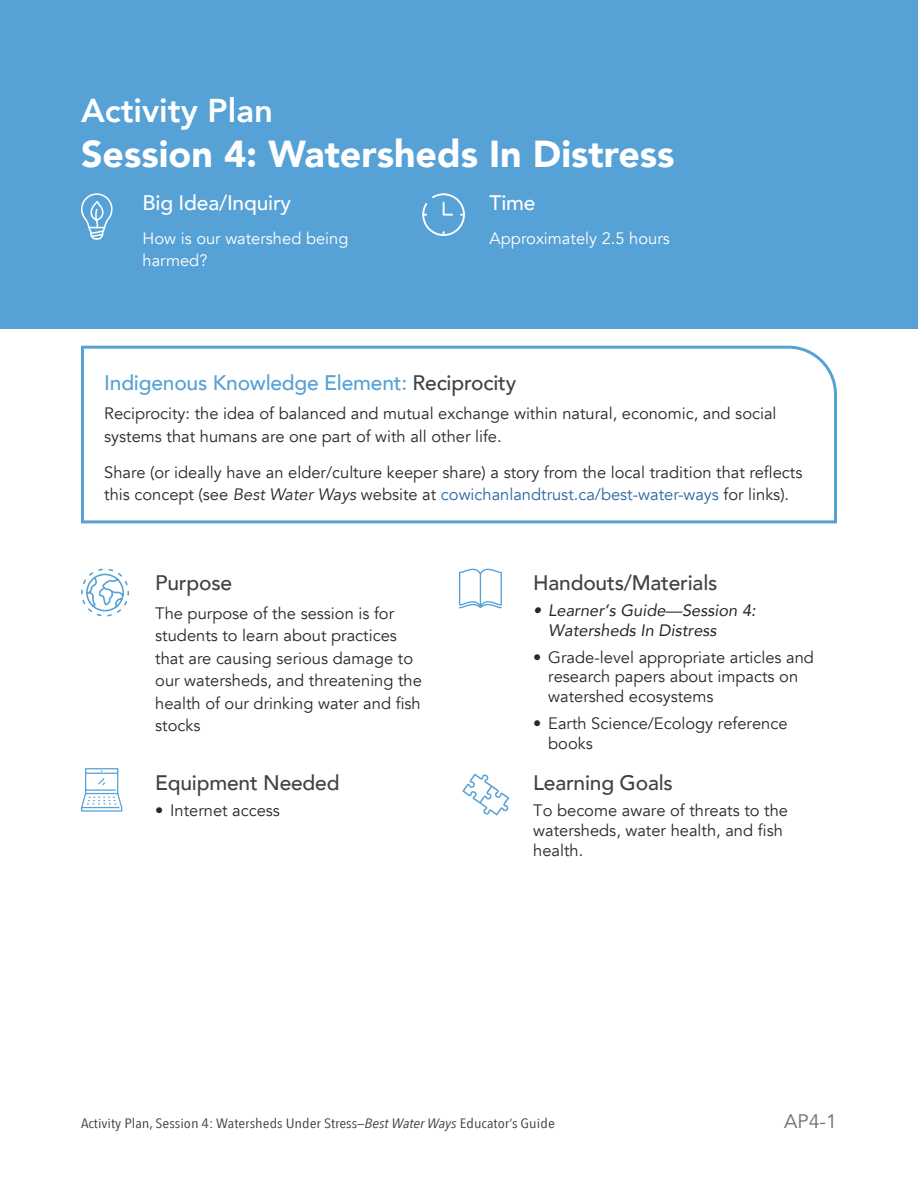
<style>
.page{position:relative;width:918px;height:1188px;background:#fff}
.page>*{position:absolute;margin:0;border:0;box-sizing:border-box;transform-origin:0 0}
.Guide_title_AP{font:900 37.5px "Avenir";color:#fff}
.Guide_title_AP-2{font:800 33px "Avenir";color:#fff}
.t1{font:500 21px "Avenir";letter-spacing:-.01em;color:#414042}
.h3_blue{font:500 21px "Avenir";letter-spacing:-.01em;color:#56a1d5}
.AP_H3{font:500 21px "Avenir";letter-spacing:-.01em;color:#fff}
.t2{font:19.5px "Avenir";color:#6d6e71}
.body_space_after{font:16.5px/19.8px "Avenir";color:#292829}
.Table_body{font:16.5px/22.5px "Avenir";color:#292829}
.body_space_after-2{font:16.5px/22.5px "Avenir";color:#fff}
.t3{font:italic 16.5px/19.8px "Avenir";color:#292829}
.t4{font:13.5px "Avenir Next Condensed";color:#414042;scale:1.2 1}
.s1{color:#414042}
.s2{font-style:italic}
.s3{color:#2c66a3}
</style>
<div class="page">
<svg style="left:81px;top:569px;width:49px;height:48px"></svg>
<svg style="left:459px;top:569px;width:43px;height:39px"></svg>
<svg style="left:81px;top:769px;width:42px;height:43px"></svg>
<svg style="left:462px;top:773px;width:47px;height:43px"></svg>
<div style="left:0;top:0;width:918px;height:328px;background:#56a1d5"></div>
<svg style="left:81px;top:193px;width:32px;height:47px"></svg>
<svg style="left:422px;top:193px;width:43px;height:43px"></svg>
<svg style="left:81px;top:345px;width:756px;height:179px"></svg>
<p class="Guide_title_AP-2" style="left:81px;top:85px;width:194px">Activity Plan</p>
<p class="Guide_title_AP" style="left:81px;top:122px;width:595px">Session 4: Watersheds In Distress</p>
<p class="AP_H3" style="left:143px;top:184px;width:150px">Big Idea/Inquiry</p>
<p class="body_space_after-2" style="left:143px;top:227px;width:207px">How is our watershed being harmed?</p>
<p class="AP_H3" style="left:490px;top:184px;width:48px">Time</p>
<p class="body_space_after-2" style="left:490px;top:227px;width:182px">Approximately 2.5 hours</p>
<p class="h3_blue" style="left:104px;top:364px;width:414px">Indigenous Knowledge Element: <span class="s1">Reciprocity</span></p>
<p class="body_space_after" style="left:104px;top:403px;width:674px;line-height:22.5px">Reciprocity: the idea of balanced and mutual exchange within natural, economic, and social systems that humans are one part of with all other life.</p>
<p class="body_space_after" style="left:104px;top:461px;width:700px;line-height:22.5px">Share (or ideally have an elder/culture keeper share) a story from the local tradition that reflects this concept (see <span class="s2">Best Water Ways</span> website at <span class="s3">cowichanlandtrust.ca/best-water-ways</span> for links).</p>
<p class="t1" style="left:155px;top:564px;width:78px">Purpose</p>
<p class="Table_body" style="left:155px;top:602px;width:268px">The purpose of the session is for students to learn about practices that are causing serious damage to our watersheds, and threatening the health of our drinking water and fish stocks</p>
<p class="t1" style="left:155px;top:764px;width:186px">Equipment Needed</p>
<p class="body_space_after" style="left:155px;top:801px;width:126px">• Internet access</p>
<p class="t1" style="left:533px;top:564px;width:186px">Handouts/Materials</p>
<p class="t3" style="left:548px;top:600px;width:209px;text-indent:-15px">• Learner’s Guide—Session 4:<br>Watersheds In Distress</p>
<p class="body_space_after" style="left:548px;top:647px;width:267px;text-indent:-15px">• Grade-level appropriate articles and research papers about impacts on watershed ecosystems</p>
<p class="body_space_after" style="left:548px;top:713px;width:241px;text-indent:-15px">• Earth Science/Ecology reference books</p>
<p class="t1" style="left:533px;top:764px;width:141px">Learning Goals</p>
<p class="Table_body" style="left:533px;top:801px;width:256px;line-height:19.8px">To become aware of threats to the watersheds, water health, and fish health.</p>
<p class="t4" style="left:81px;top:1111px;width:396px">Activity Plan, Session 4: Watersheds Under Stress—<span class="s2">Best Water Ways</span> Educator’s Guide</p>
<p class="t2" style="left:784px;top:1109px;width:54px">AP4-1</p>
</div>
